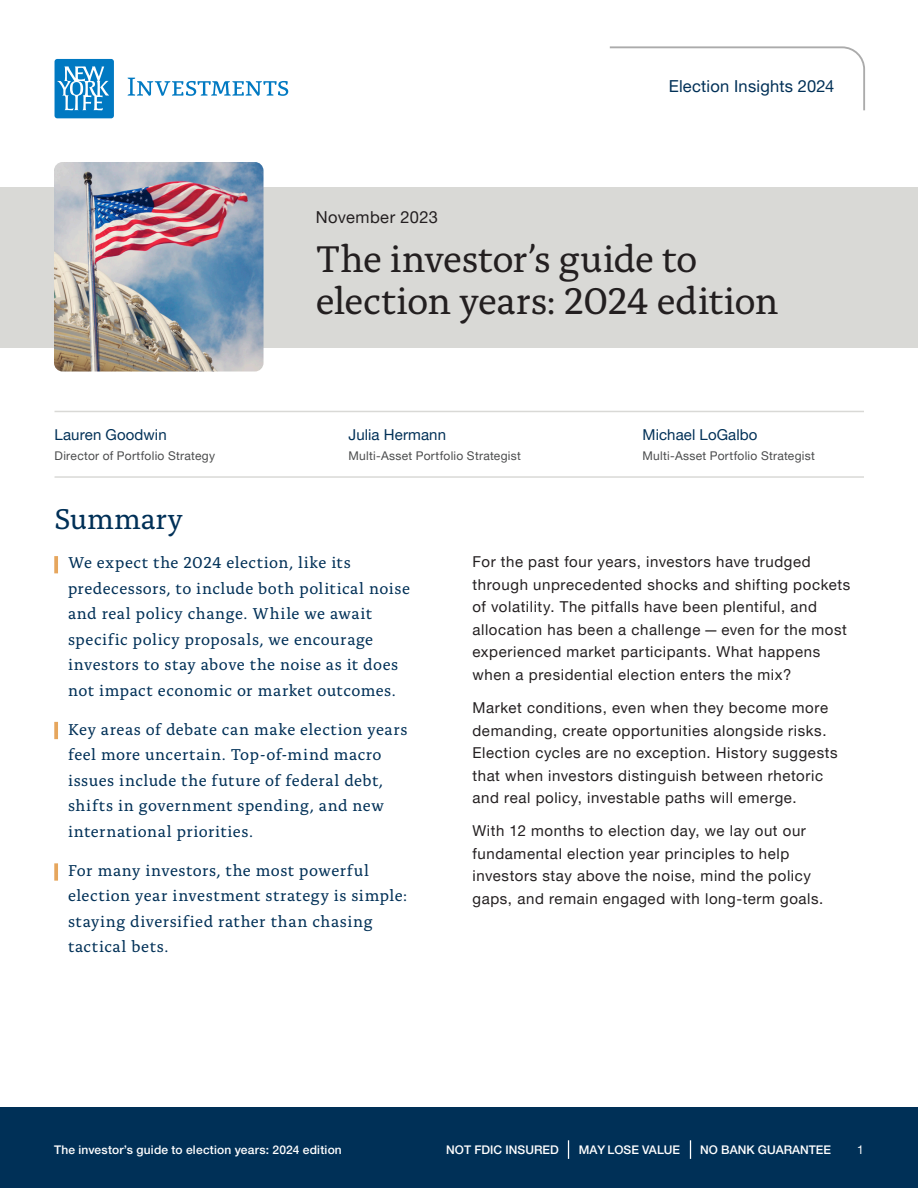
<style>
.page{position:relative;width:918px;height:1188px;background:#fff}
.page>*{position:absolute;margin:0;border:0;box-sizing:border-box;transform-origin:0 0}
.t1{font:39px/42px "Alda Pro";letter-spacing:-.02em;color:#231f20}
.Alda_subheads{font:30px "Alda Pro";color:#003057}
.Intro_text{font:16.5px/25.5px "Alda Pro";letter-spacing:.03em;color:#003057}
.Intro_in_alda{font:16.5px/25.5px "Alda Pro";letter-spacing:.025em;color:#003057}
.t2{font:16.5px "Helvetica Neue LT Pro";letter-spacing:.015em;color:#003057}
.t3{font:16.5px "Helvetica Neue LT Pro";letter-spacing:.025em;color:#231f20}
.Body_text_10_14__55{font:15px/22.5px "Helvetica Neue LT Pro";letter-spacing:.04em;color:#231f20}
.t4{font:15px "Helvetica Neue LT Pro";letter-spacing:.005em;color:#003057}
.t5{font:12px "Helvetica Neue LT Pro";letter-spacing:.025em;color:#4b4c4d}
.t6{font:500 12px "Helvetica Neue LT Pro";letter-spacing:.015em;color:#fff}
.t7{font:500 12px "Helvetica Neue LT Std";color:#fff}
.t8{font:12px "Helvetica Neue LT Pro";color:#fff}
</style>
<div class="page">
<div style="left:0;top:187px;width:918px;height:161px;background:#d9d9d6"></div>
<div style="left:0;top:1107px;width:918px;height:81px;background:#003057"></div>
<svg style="left:568px;top:1140px;width:1px;height:19px"></svg>
<svg style="left:690px;top:1140px;width:1px;height:19px"></svg>
<svg style="left:55px;top:59px;width:233px;height:59px"></svg>
<svg style="left:609px;top:46px;width:256px;height:65px"></svg>
<hr style="left:55px;top:411px;width:809px;height:1px;background:#d9d9d6">
<hr style="left:55px;top:476px;width:809px;height:2px;background:#d9d9d6">
<img style="left:54px;top:162px;width:210px;height:210px">
<svg style="left:54px;top:556px;width:4px;height:17px"></svg>
<svg style="left:54px;top:722px;width:4px;height:17px"></svg>
<svg style="left:54px;top:863px;width:4px;height:18px"></svg>
<p class="t2" style="left:669px;top:76px;width:167px">Election Insights 2024</p>
<p class="t4" style="left:55px;top:426px;width:114px">Lauren Goodwin</p>
<p class="t5" style="left:55px;top:448px;width:162px">Director of Portfolio Strategy</p>
<p class="t3" style="left:316px;top:207px;width:124px">November 2023</p>
<h1 class="t1" style="left:316px;top:235px;width:464px">The investor’s guide to election years: 2024 edition</h1>
<p class="t4" style="left:349px;top:426px;width:99px">Julia Hermann</p>
<p class="t5" style="left:349px;top:448px;width:174px">Multi-Asset Portfolio Strategist</p>
<p class="t4" style="left:643px;top:426px;width:116px">Michael LoGalbo</p>
<p class="t5" style="left:643px;top:448px;width:174px">Multi-Asset Portfolio Strategist</p>
<p class="Alda_subheads" style="left:55px;top:497px;width:130px">Summary</p>
<p class="Intro_in_alda" style="left:68px;top:549px;width:344px">We expect the 2024 election, like its predecessors, to include both political noise and real policy change. While we await specific policy proposals, we encourage investors to stay above the noise as it does not impact economic or market outcomes.</p>
<p class="Intro_text" style="left:68px;top:715px;width:341px">Key areas of debate can make election years feel more uncertain. Top-of-mind macro issues include the future of federal debt, shifts in government spending, and new international priorities.</p>
<p class="Intro_text" style="left:68px;top:856px;width:341px">For many investors, the most powerful election year investment strategy is simple: staying diversified rather than chasing tactical bets.</p>
<p class="Body_text_10_14__55" style="left:472px;top:550px;width:379px">For the past four years, investors have trudged through unprecedented shocks and shifting pockets of volatility. The pitfalls have been plentiful, and allocation has been a challenge — even for the most experienced market participants. What happens when a presidential election enters the mix?</p>
<p class="Body_text_10_14__55" style="left:472px;top:696px;width:367px">Market conditions, even when they become more demanding, create opportunities alongside risks.<br>Election cycles are no exception. History suggests that when investors distinguish between rhetoric and real policy, investable paths will emerge.</p>
<p class="Body_text_10_14__55" style="left:472px;top:820px;width:353px">With 12 months to election day, we lay out our fundamental election year principles to help investors stay above the noise, mind the policy gaps, and remain engaged with long-term goals.</p>
<p class="t6" style="left:54px;top:1143px;width:289px">The investor’s guide to election years: 2024 edition</p>
<p class="t7" style="left:446px;top:1143px;width:114px">NOT FDIC INSURED</p>
<p class="t7" style="left:579px;top:1143px;width:103px">MAY LOSE VALUE</p>
<p class="t7" style="left:700px;top:1143px;width:132px">NO BANK GUARANTEE</p>
<p class="t8" style="left:857px;top:1142px;width:8px">1</p>
</div>
